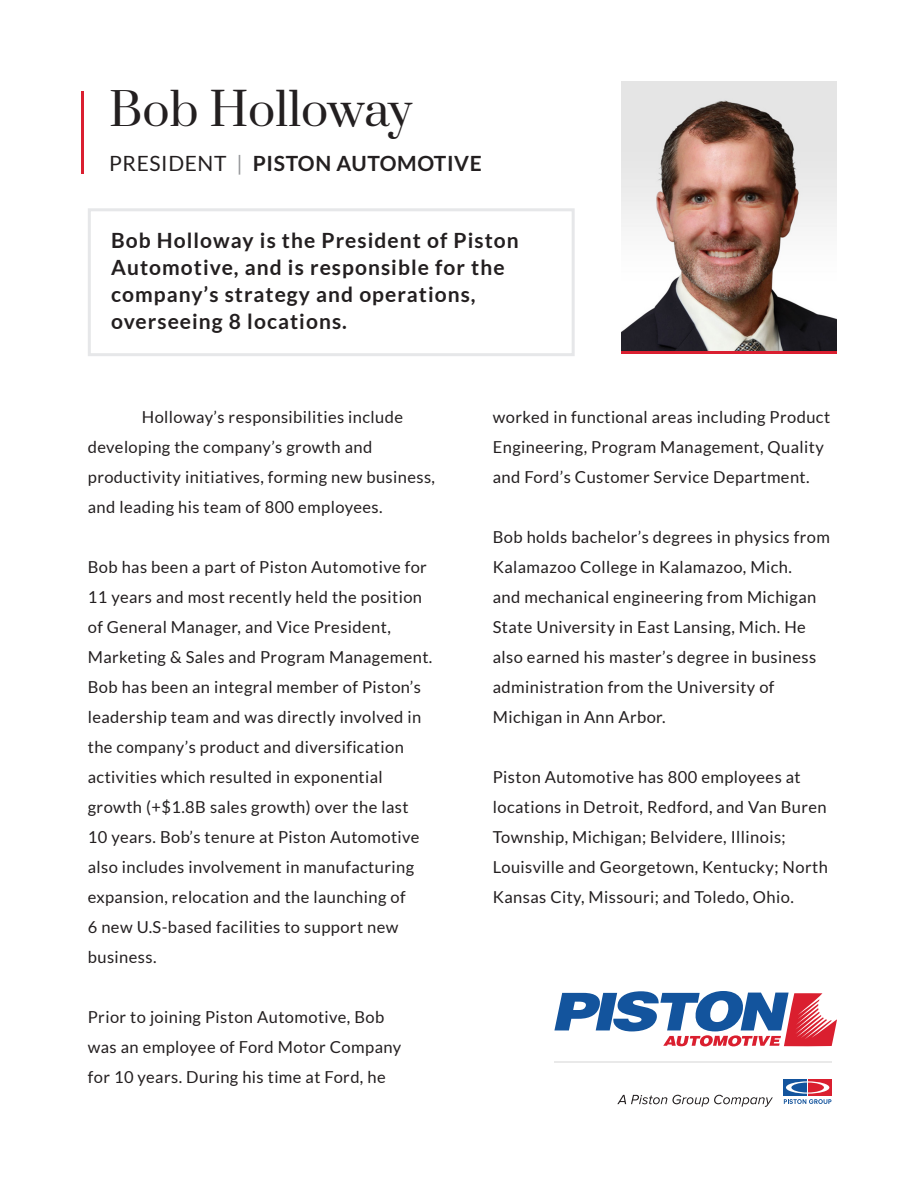
<style>
.page{position:relative;width:918px;height:1188px;background:#fff}
.page>*{position:absolute;margin:0;border:0;box-sizing:border-box;transform-origin:0 0}
.t1{font:45px "Prata";color:#231f20}
.t2{font:700 21px/27px "Lato";letter-spacing:.05em;color:#231f20}
.t3{font:700 21px "Lato";letter-spacing:.03em;color:#231f20}
.t4{font:16.5px/30px "Lato";letter-spacing:.025em;color:#231f20}
.s1{font-weight:400}
.s2{font-weight:400;color:#939598}
</style>
<div class="page">
<hr style="left:621px;top:351px;width:216px;height:3px;background:#da1f30">
<hr style="left:81px;top:91px;width:3px;height:83px;background:#da1f30">
<div style="left:88px;top:208px;width:487px;height:148px;border:3px solid #e6e7e9"></div>
<svg style="left:554px;top:991px;width:283px;height:55px"></svg>
<div style="left:784px;top:1079px;width:23px;height:17px;background:#13549d"></div>
<div style="left:808px;top:1079px;width:23px;height:17px;background:#da1f2f"></div>
<svg style="left:784px;top:1081px;width:47px;height:23px"></svg>
<svg style="left:617px;top:1095px;width:156px;height:12px"></svg>
<hr style="left:554px;top:1062px;width:278px;height:1px;background:#e9e9e9">
<img style="left:621px;top:81px;width:216px;height:270px">
<p class="t1" style="left:109px;top:72px;width:305px">Bob Holloway</p>
<p class="t3" style="left:109px;top:151px;width:374px"><span class="s1">PRESIDENT</span> <span class="s2">|</span> PISTON AUTOMOTIVE</p>
<p class="t2" style="left:111px;top:227px;width:409px">Bob Holloway is the President of Piston Automotive, and is responsible for the company’s strategy and operations, overseeing 8 locations.</p>
<p class="t4" style="left:88px;top:402px;width:349px;text-indent:54px">Holloway’s responsibilities include developing the company’s growth and productivity initiatives, forming new business, and leading his team of 800 employees.</p>
<p class="t4" style="left:88px;top:552px;width:346px">Bob has been a part of Piston Automotive for 11 years and most recently held the position of General Manager, and Vice President, Marketing &amp; Sales and Program Management.<br>Bob has been an integral member of Piston’s leadership team and was directly involved in the company’s product and diversification activities which resulted in exponential growth (+$1.8B sales growth) over the last<br>10 years. Bob’s tenure at Piston Automotive also includes involvement in manufacturing expansion, relocation and the launching of<br>6 new U.S-based facilities to support new business.</p>
<p class="t4" style="left:88px;top:1002px;width:315px">Prior to joining Piston Automotive, Bob was an employee of Ford Motor Company for 10 years. During his time at Ford, he</p>
<p class="t4" style="left:493px;top:402px;width:339px">worked in functional areas including Product<br>Engineering, Program Management, Quality and Ford’s Customer Service Department.</p>
<p class="t4" style="left:493px;top:522px;width:339px">Bob holds bachelor’s degrees in physics from Kalamazoo College in Kalamazoo, Mich.<br>and mechanical engineering from Michigan State University in East Lansing, Mich. He also earned his master’s degree in business administration from the University of Michigan in Ann Arbor.</p>
<p class="t4" style="left:493px;top:762px;width:337px">Piston Automotive has 800 employees at locations in Detroit, Redford, and Van Buren Township, Michigan; Belvidere, Illinois; Louisville and Georgetown, Kentucky; North Kansas City, Missouri; and Toledo, Ohio.</p>
</div>
